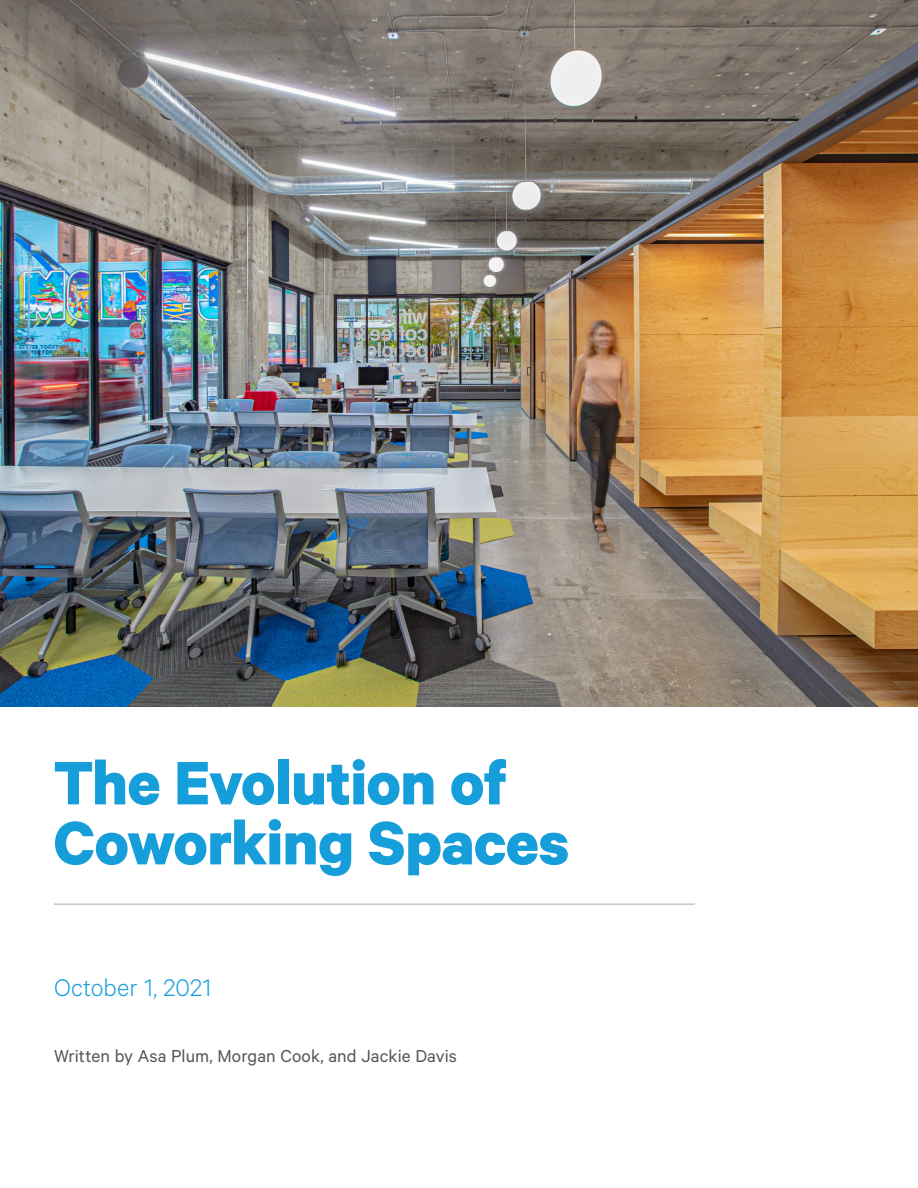
<style>
.page{position:relative;width:918px;height:1188px;background:#fff}
.page>*{position:absolute;margin:0;border:0;box-sizing:border-box;transform-origin:0 0}
.t1{font:700 69px/60px "Calibre";letter-spacing:-.01em;color:#159eda}
.t2{font:300 27px "Calibre";letter-spacing:.005em;color:#159eda}
.t3{font:19.5px "Calibre";letter-spacing:.005em;color:#53565a}
</style>
<div class="page">
<img style="left:0;top:0;width:918px;height:707px">
<hr style="left:54px;top:904px;width:641px;height:1px;background:#a8a8a8">
<p class="t1" style="left:53px;top:751px;width:517px">The Evolution of<br>Coworking Spaces</p>
<p class="t2" style="left:54px;top:972px;width:159px">October 1, 2021</p>
<p class="t3" style="left:54px;top:1044px;width:404px">Written by Asa Plum, Morgan Cook, and Jackie Davis</p>
</div>
